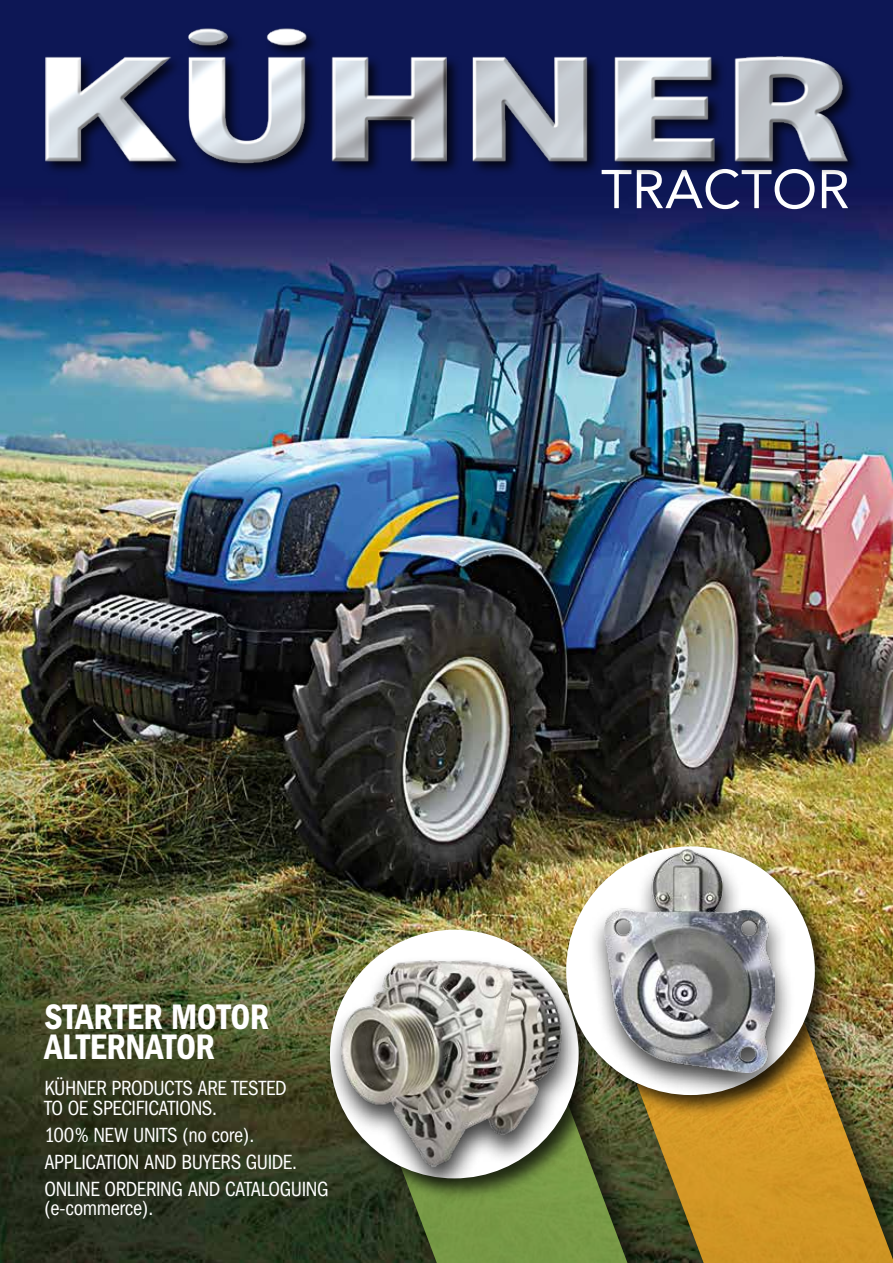
<style>
.page{position:relative;width:893px;height:1263px;background:#fff}
.page>*{position:absolute;margin:0;border:0;box-sizing:border-box;transform-origin:0 0}
.t1{font:54px "Avenir";color:#fff}
.t2{font:600 condensed 36.75px/30px "Franklin Gothic";letter-spacing:-.01em;color:#fff}
.t3{font:condensed 21.3px/27px "Franklin Gothic";letter-spacing:-.02em;color:#fff}
</style>
<div class="page">
<img style="left:0;top:0;width:893px;height:1263px">
<svg style="left:669px;top:1021px;width:224px;height:242px;background:#b3882a"></svg>
<div style="left:392px;top:1086px;width:277px;height:177px;background:#000;opacity:.75"></div>
<svg style="left:400px;top:1118px;width:244px;height:145px;background:#607839"></svg>
<div style="left:325px;top:924px;width:277px;height:277px;background:#000;opacity:.75"></div>
<div style="left:330px;top:930px;width:249px;height:248px;background:#fff;border-radius:50%"></div>
<div style="left:326px;top:955px;width:256px;height:241px;background:#000;opacity:.75"></div>
<img style="left:339px;top:956px;width:227px;height:213px">
<div style="left:561px;top:841px;width:277px;height:277px;background:#000;opacity:.75"></div>
<div style="left:566px;top:846px;width:249px;height:249px;background:#fff;border-radius:50%"></div>
<div style="left:588px;top:844px;width:207px;height:258px;background:#000;opacity:.75"></div>
<img style="left:604px;top:849px;width:171px;height:223px">
<div style="left:42px;top:26px;width:819px;height:151px;background:#000;opacity:.75"></div>
<img style="left:43px;top:26px;width:808px;height:139px">
<h1 class="t1" style="left:601px;top:146px;width:251px">TRACTOR</h1>
<h2 class="t2" style="left:44px;top:1002px;width:226px">STARTER MOTOR<br>ALTERNATOR</h2>
<p class="t3" style="left:44px;top:1078px;width:244px;line-height:19.5px">KÜHNER PRODUCTS ARE TESTED<br>TO OE SPECIFICATIONS.</p>
<p class="t3" style="left:44px;top:1121px;width:286px">100% NEW UNITS (no core).<br>APPLICATION AND BUYERS GUIDE.<br>ONLINE ORDERING AND CATALOGUING</p>
<p class="t3" style="left:44px;top:1195px;width:110px">(e-commerce).</p>
</div>
